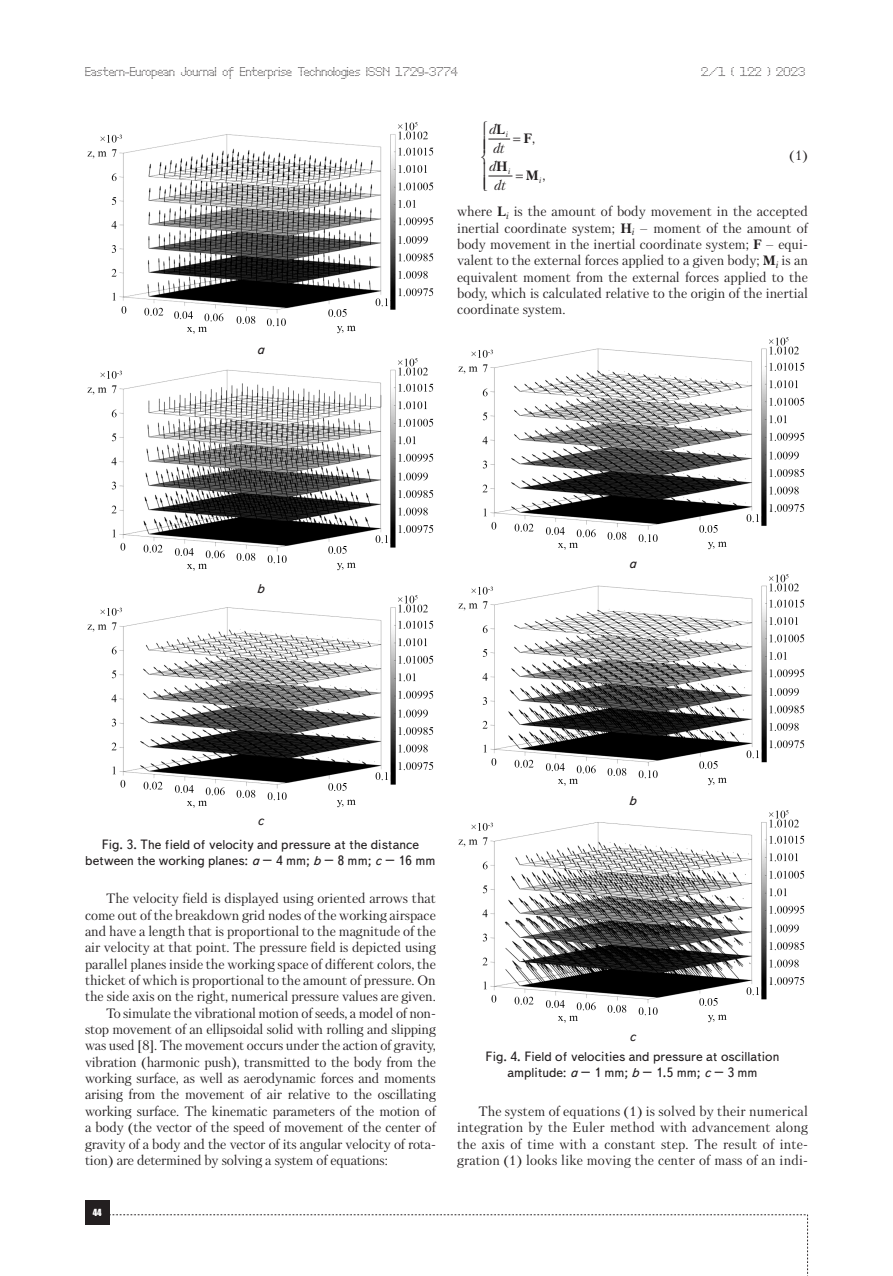
<style>
.page{position:relative;width:893px;height:1276px;background:#fff}
.page>*{position:absolute;margin:0;border:0;box-sizing:border-box;transform-origin:0 0}
.Text__англ__отступ{font:13.5px/16.4px "Petersburg C";letter-spacing:-.005em;color:#231f20;text-align:justify}
.Text__англ__без_отст{font:13.5px/16.4px "Petersburg C";color:#231f20}
.Подпись_рисунка{font:13.5px/16.2px "Text Book C";color:#231f20;text-align:center}
.t1{font:italic 13.5px/19.5px "Petersburg C";color:#231f20}
.Подпись_рисунка-2{font:italic 13.5px "Text Book C";color:#231f20}
.t2{font:700 13.5px "Petersburg C";color:#231f20}
.Формула_2_строки{font:13.5px "Petersburg C";color:#231f20}
.t3{font:12px "Perfo C";letter-spacing:.015em;color:#231f20}
.t4{font:9px "Impact";color:#fff}
.t5{font:italic 7.8px "Petersburg C";color:#231f20}
.s1{font-weight:700;font-style:normal}
.s2{font-weight:400}
.s3{font-weight:700}
.s4{font-style:italic}
</style>
<div class="page">
<div style="left:85px;top:1200px;width:24px;height:24px;background:#231f20"></div>
<svg style="left:109px;top:1214px;width:699px;height:62px"></svg>
<img style="left:87px;top:122px;width:346px;height:212px">
<img style="left:87px;top:358px;width:346px;height:213px">
<img style="left:87px;top:595px;width:346px;height:213px">
<img style="left:458px;top:337px;width:346px;height:213px">
<img style="left:458px;top:574px;width:346px;height:212px">
<img style="left:458px;top:810px;width:346px;height:213px">
<svg style="left:488px;top:138px;width:25px;height:39px"></svg>
<p class="t3" style="left:85px;top:65px;width:374px">Eastern-European Journal of Enterprise Technologies ISSN 1729-3774</p>
<p class="t3" style="left:701px;top:65px;width:105px">2/1 ( 122 ) 2023</p>
<p class="t1" style="left:489px;top:119px;width:18px">d<span class="s1">L </span>dt</p>
<p class="t1" style="left:489px;top:156px;width:20px;text-align:center">d<span class="s1">H </span>dt</p>
<p class="t5" style="left:506px;top:130px;width:4px">i</p>
<p class="t5" style="left:508px;top:167px;width:4px">i</p>
<p class="t2" style="left:523px;top:129px;width:13px">F<span class="s2">,</span></p>
<p class="t2" style="left:526px;top:166px;width:21px">M <span class="s2">,</span></p>
<p class="t5" style="left:539px;top:176px;width:4px">i</p>
<p class="Формула_2_строки" style="left:789px;top:147px;width:20px">(1)</p>
<p class="Подпись_рисунка-2" style="left:257px;top:342px;width:9px">a</p>
<p class="Text__англ__без_отст" style="left:457px;top:203px;width:352px">where <span class="s3">L</span><sub>i</sub> is the amount of body movement in the accepted inertial coordinate system; <span class="s3">H</span><sub>i</sub> – moment of the amount of body movement in the inertial coordinate system; <span class="s3">F</span> – equi&shy;valent to the external forces applied to a given body; <span class="s3">M</span><sub>i</sub> is an equivalent moment from the external forces applied to the body, which is calculated relative to the origin of the inertial coordinate system.</p>
<p class="Подпись_рисунка-2" style="left:257px;top:581px;width:9px">b</p>
<p class="Подпись_рисунка-2" style="left:629px;top:555px;width:9px">a</p>
<p class="Подпись_рисунка-2" style="left:257px;top:813px;width:8px">c</p>
<p class="Подпись_рисунка" style="left:85px;top:836px;width:352px">Fig. 3. The field of velocity and pressure at the distance between the working planes: <span class="s4">a</span> – 4 mm; <span class="s4">b</span> – 8 mm; <span class="s4">c</span> – 16 mm</p>
<p class="Text__англ__отступ" style="left:85px;top:890px;width:352px;text-indent:21px">The velocity field is displayed using oriented arrows that come out of the breakdown grid nodes of the working airspace and have a length that is proportional to the magnitude of the air velocity at that point. The pressure field is depicted using parallel planes inside the working space of different colors, the thicket of which is proportional to the amount of pressure. On the side axis on the right, numerical pressure values are given.</p>
<p class="Text__англ__отступ" style="left:85px;top:1004px;width:352px;text-indent:21px">To simulate the vibrational motion of seeds, a model of non&shy;stop movement of an ellipsoidal solid with rolling and slipping was used [8]. The movement occurs under the action of gravity, vibration (harmonic push), transmitted to the body from the working surface, as well as aerodynamic forces and moments arising from the movement of air relative to the oscillating working surface. The kinematic parameters of the motion of a body (the vector of the speed of movement of the center of gravity of a body and the vector of its angular velocity of rota&shy;tion) are determined by solving a system of equations:</p>
<p class="t4" style="left:93px;top:1205px;width:11px">44</p>
<p class="Подпись_рисунка-2" style="left:629px;top:793px;width:9px">b</p>
<p class="Подпись_рисунка-2" style="left:629px;top:1028px;width:8px">c</p>
<p class="Подпись_рисунка" style="left:486px;top:1048px;width:295px">Fig. 4. Field of velocities and pressure at oscillation amplitude: <span class="s4">a</span> – 1 mm; <span class="s4">b</span> – 1.5 mm; <span class="s4">c</span> – 3 mm</p>
<p class="Text__англ__отступ" style="left:457px;top:1102px;width:352px;text-indent:21px">The system of equations (1) is solved by their numerical integration by the Euler method with advancement along the axis of time with a constant step. The result of inte&shy;gration (1) looks like moving the center of mass of an indi-</p>
</div>
